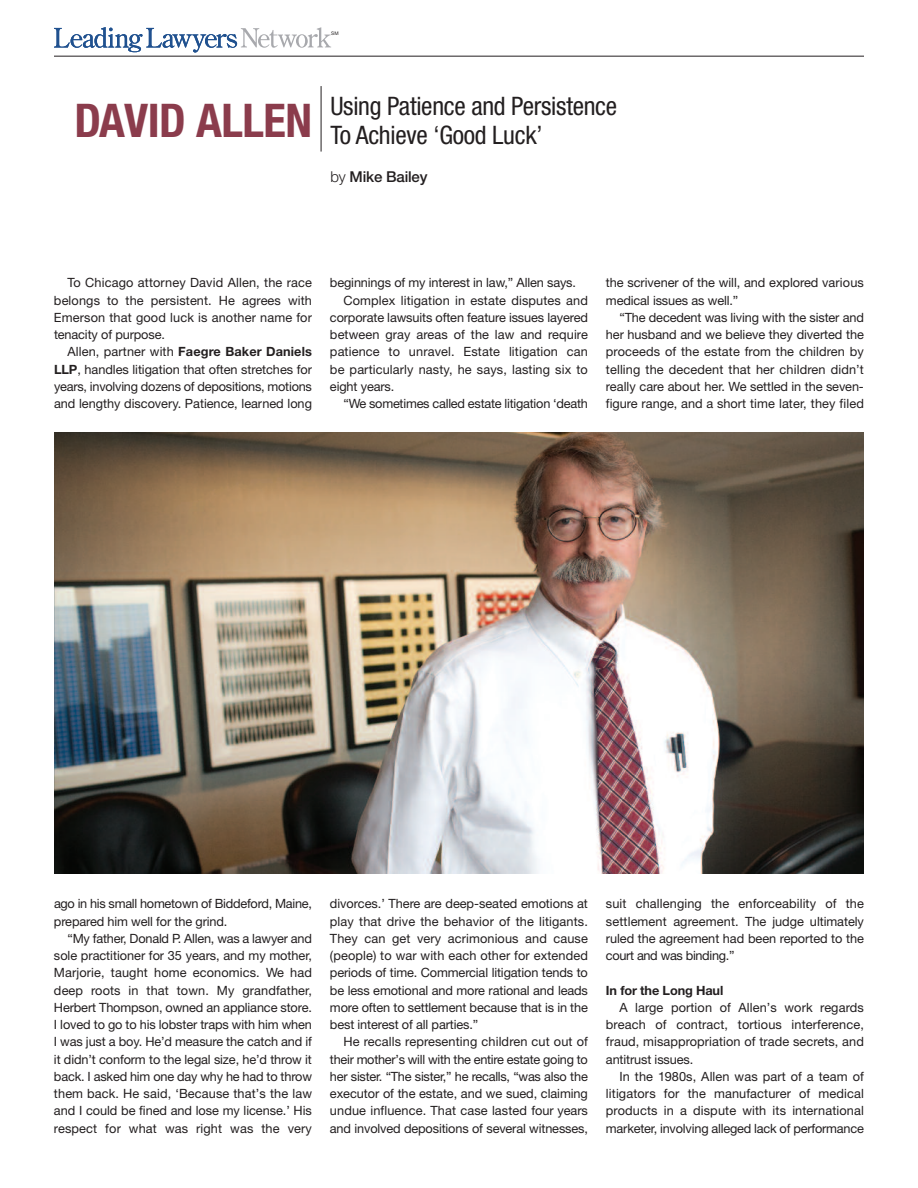
<style>
.page{position:relative;width:918px;height:1188px;background:#fff}
.page>*{position:absolute;margin:0;border:0;box-sizing:border-box;transform-origin:0 0}
.t1{font:700 condensed 46.5px "Helvetica Neue";letter-spacing:-.01em;color:#8b3c4c}
.t2{font:condensed 25.5px/28.5px "Helvetica Neue";letter-spacing:-.01em;color:#231f20}
.t3{font:500 15px "Helvetica Neue";letter-spacing:-.01em;color:#231f20}
.t4{font:12.75px/17.2px "Helvetica Neue";letter-spacing:-.01em;color:#231f20;text-align:justify}
.t5{font:12.75px "Helvetica Neue";letter-spacing:.01em;color:#231f20}
.t6{font:700 12.75px "Helvetica Neue";letter-spacing:-.01em;color:#231f20}
.t7{font:4.8px "Helvetica Neue";color:#231f20}
.s1{font-weight:300}
.s2{font-weight:700}
</style>
<div class="page">
<hr style="left:54px;top:56px;width:810px;height:1px;background:#231f20">
<svg style="left:54px;top:27px;width:277px;height:26px"></svg>
<hr style="left:321px;top:86px;width:1px;height:66px;background:#231f20">
<img style="left:54px;top:432px;width:810px;height:441px">
<p class="t7" style="left:331px;top:31px;width:9px">SM</p>
<h1 class="t1" style="left:75px;top:104px;width:239px">DAVID ALLEN</h1>
<h2 class="t2" style="left:330px;top:94px;width:288px">Using Patience and Persistence<br>To Achieve ‘Good Luck’</h2>
<p class="t3" style="left:330px;top:172px;width:99px"><span class="s1">by</span> Mike Bailey</p>
<p class="t4" style="left:54px;top:276px;width:260px;text-indent:14px">To Chicago attorney David Allen, the race belongs to the persistent. He agrees with Emerson that good luck is another name for tenacity of purpose.</p>
<p class="t4" style="left:54px;top:345px;width:260px;text-indent:13px">Allen, partner with <span class="s2">Faegre Baker Daniels LLP</span>, handles litigation that often stretches for years, involving dozens of depositions, motions and lengthy discovery. Patience, learned long</p>
<p class="t4" style="left:330px;top:276px;width:248px">beginnings of my interest in law,” Allen says.</p>
<p class="t5" style="left:343px;top:296px;width:246px">Complex litigation in estate disputes and</p>
<p class="t4" style="left:330px;top:310px;width:260px">corporate lawsuits often feature issues layered</p>
<p class="t5" style="left:330px;top:330px;width:259px">between gray areas of the law and require</p>
<p class="t5" style="left:330px;top:347px;width:260px">patience to unravel. Estate litigation can</p>
<p class="t5" style="left:330px;top:365px;width:259px">be particularly nasty, he says, lasting six to</p>
<p class="t4" style="left:330px;top:379px;width:66px">eight years.</p>
<p class="t4" style="left:343px;top:396px;width:246px">“We sometimes called estate litigation ‘death</p>
<p class="t4" style="left:606px;top:276px;width:259px">the scrivener of the will, and explored various medical issues as well.”</p>
<p class="t4" style="left:606px;top:310px;width:260px;text-indent:13px">“The decedent was living with the sister and her husband and we believe they diverted the proceeds of the estate from the children by telling the decedent that her children didn’t really care about her. We settled in the seven&shy;figure range, and a short time later, they filed</p>
<p class="t4" style="left:54px;top:897px;width:260px">ago in his small hometown of Biddeford, Maine, prepared him well for the grind.</p>
<p class="t4" style="left:54px;top:931px;width:260px;text-indent:14px">“My father, Donald P. Allen, was a lawyer and sole practitioner for 35 years, and my mother, Marjorie, taught home economics. We had deep roots in that town. My grandfather, Herbert Thompson, owned an appliance store.<br>I loved to go to his lobster traps with him when I was just a boy. He’d measure the catch and if it didn’t conform to the legal size, he’d throw it back. I asked him one day why he had to throw them back. He said, ‘Because that’s the law and I could be fined and lose my license.’ His respect for what was right was the very</p>
<p class="t4" style="left:330px;top:897px;width:260px">divorces.’ There are deep-seated emotions at play that drive the behavior of the litigants.<br>They can get very acrimonious and cause (people) to war with each other for extended periods of time. Commercial litigation tends to be less emotional and more rational and leads more often to settlement because that is in the best interest of all parties.”</p>
<p class="t4" style="left:330px;top:1035px;width:260px;text-indent:14px">He recalls representing children cut out of their mother’s will with the entire estate going to her sister. “The sister,” he recalls, “was also the executor of the estate, and we sued, claiming undue influence. That case lasted four years and involved depositions of several witnesses,</p>
<p class="t4" style="left:606px;top:897px;width:260px">suit challenging the enforceability of the settlement agreement. The judge ultimately ruled the agreement had been reported to the court and was binding.”</p>
<p class="t6" style="left:606px;top:986px;width:119px">In for the Long Haul</p>
<p class="t4" style="left:606px;top:1000px;width:260px;text-indent:14px">A large portion of Allen’s work regards breach of contract, tortious interference, fraud, misappropriation of trade secrets, and antitrust issues.</p>
<p class="t4" style="left:606px;top:1069px;width:259px;text-indent:13px">In the 1980s, Allen was part of a team of litigators for the manufacturer of medical products in a dispute with its international marketer, involving alleged lack of performance</p>
</div>
